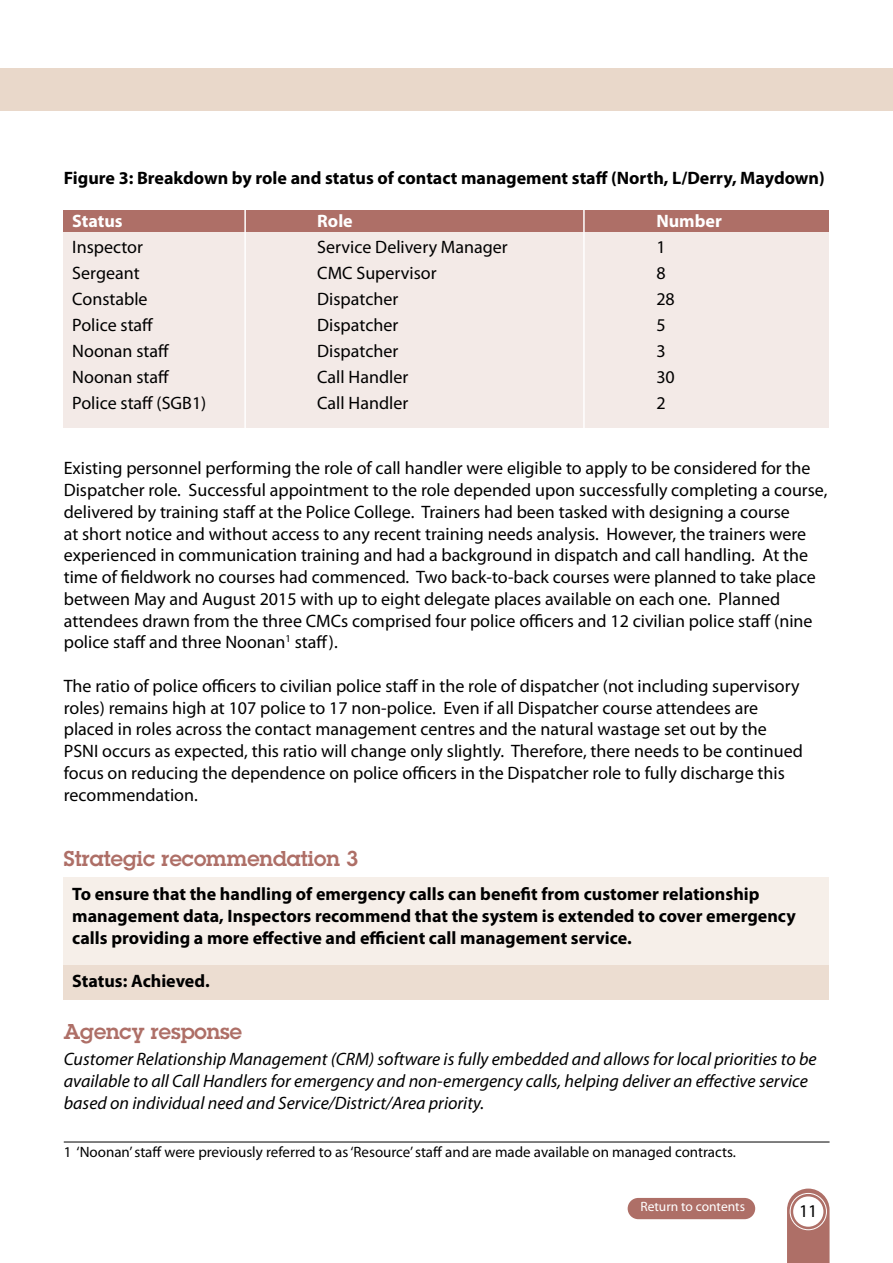
<style>
.page{position:relative;width:893px;height:1263px;background:#fff}
.page>*{position:absolute;margin:0;border:0;box-sizing:border-box;transform-origin:0 0}
.t1{font:600 21px "Lubalin Graph";color:#ae6f67}
.t2{font:18px/21.8px "Myriad Pro";color:#000}
.t3{font:700 18px/21.8px "Myriad Pro";color:#000}
.t4{font:italic 18px/21.8px "Myriad Pro";color:#000}
.t5{font:700 18px "Myriad Pro";color:#fff}
.t6{font:15px "Myriad Pro";color:#000}
.t7{font:13.5px "Myriad Pro";color:#fff}
</style>
<div class="page">
<div style="left:64px;top:215px;width:765px;height:213px;background:#f3eae7"></div>
<div style="left:64px;top:210px;width:765px;height:22px;background:#ae6f67"></div>
<div style="left:64px;top:877px;width:765px;height:91px;background:#f6efe9"></div>
<div style="left:0;top:68px;width:893px;height:43px;background:#e9d8ca"></div>
<svg style="left:787px;top:1188px;width:42px;height:75px;background:#b78079"></svg>
<div style="left:790px;top:1193px;width:37px;height:37px;border:1px solid #fff;border-radius:50%"></div>
<div style="left:793px;top:1196px;width:30px;height:31px;background:#fff;border-radius:50%"></div>
<div style="left:628px;top:1198px;width:127px;height:21px;background:#ae6f67;border-radius:11px"></div>
<div style="left:64px;top:965px;width:765px;height:34px;background:#ecddd1"></div>
<hr style="left:244px;top:204px;width:2px;height:233px;background:#fff">
<hr style="left:583px;top:204px;width:2px;height:233px;background:#fff">
<hr style="left:64px;top:1141px;width:765px;height:1px;background:#000">
<p class="t3" style="left:64px;top:166px;width:762px">Figure 3: Breakdown by role and status of contact management staff (North, L/Derry, Maydown)</p>
<p class="t5" style="left:72px;top:209px;width:52px">Status</p>
<p class="t5" style="left:317px;top:209px;width:37px">Role</p>
<p class="t5" style="left:656px;top:209px;width:67px">Number</p>
<p class="t2" style="left:72px;top:236px;width:72px">Inspector</p>
<p class="t2" style="left:317px;top:236px;width:192px">Service Delivery Manager</p>
<p class="t2" style="left:656px;top:236px;width:11px">1</p>
<p class="t2" style="left:72px;top:262px;width:69px">Sergeant</p>
<p class="t2" style="left:317px;top:262px;width:121px">CMC Supervisor</p>
<p class="t2" style="left:656px;top:262px;width:11px">8</p>
<p class="t2" style="left:72px;top:288px;width:77px">Constable</p>
<p class="t2" style="left:317px;top:288px;width:82px">Dispatcher</p>
<p class="t2" style="left:656px;top:288px;width:20px">28</p>
<p class="t2" style="left:72px;top:314px;width:83px">Police staff</p>
<p class="t2" style="left:317px;top:314px;width:82px">Dispatcher</p>
<p class="t2" style="left:656px;top:314px;width:11px">5</p>
<p class="t2" style="left:72px;top:340px;width:99px">Noonan staff</p>
<p class="t2" style="left:317px;top:340px;width:82px">Dispatcher</p>
<p class="t2" style="left:656px;top:340px;width:11px">3</p>
<p class="t2" style="left:72px;top:366px;width:99px">Noonan staff</p>
<p class="t2" style="left:317px;top:366px;width:93px">Call Handler</p>
<p class="t2" style="left:656px;top:366px;width:20px">30</p>
<p class="t2" style="left:72px;top:392px;width:136px">Police staff (SGB1)</p>
<p class="t2" style="left:317px;top:392px;width:93px">Call Handler</p>
<p class="t2" style="left:656px;top:392px;width:11px">2</p>
<p class="t2" style="left:64px;top:457px;width:765px">Existing personnel performing the role of call handler were eligible to apply to be considered for the Dispatcher role. Successful appointment to the role depended upon successfully completing a course, delivered by training staff at the Police College. Trainers had been tasked with designing a course<br>at short notice and without access to any recent training needs analysis. However, the trainers were experienced in communication training and had a background in dispatch and call handling. At the time of fieldwork no courses had commenced. Two back-to-back courses were planned to take place between May and August 2015 with up to eight delegate places available on each one. Planned attendees drawn from the three CMCs comprised four police officers and 12 civilian police staff (nine police staff and three Noonan<sup>1</sup> staff).</p>
<p class="t2" style="left:64px;top:675px;width:741px">The ratio of police officers to civilian police staff in the role of dispatcher (not including supervisory roles) remains high at 107 police to 17 non-police. Even if all Dispatcher course attendees are placed in roles across the contact management centres and the natural wastage set out by the PSNI occurs as expected, this ratio will change only slightly. Therefore, there needs to be continued focus on reducing the dependence on police officers in the Dispatcher role to fully discharge this recommendation.</p>
<p class="t1" style="left:64px;top:844px;width:296px">Strategic recommendation 3</p>
<p class="t3" style="left:72px;top:883px;width:725px">To ensure that the handling of emergency calls can benefit from customer relationship management data, Inspectors recommend that the system is extended to cover emergency calls providing a more effective and efficient call management service.</p>
<p class="t3" style="left:72px;top:970px;width:139px">Status: Achieved.</p>
<p class="t1" style="left:64px;top:1018px;width:180px">Agency response</p>
<p class="t4" style="left:64px;top:1048px;width:754px">Customer Relationship Management (CRM) software is fully embedded and allows for local priorities to be available to all Call Handlers for emergency and non-emergency calls, helping deliver an effective service based on individual need and Service/District/Area priority.</p>
<p class="t6" style="left:64px;top:1142px;width:674px">1 ‘Noonan’ staff were previously referred to as ‘Resource’ staff and are made available on managed contracts.</p>
<p class="t7" style="left:640px;top:1198px;width:106px">Return to contents</p>
<p class="t2" style="left:799px;top:1199px;width:20px">11</p>
</div>
